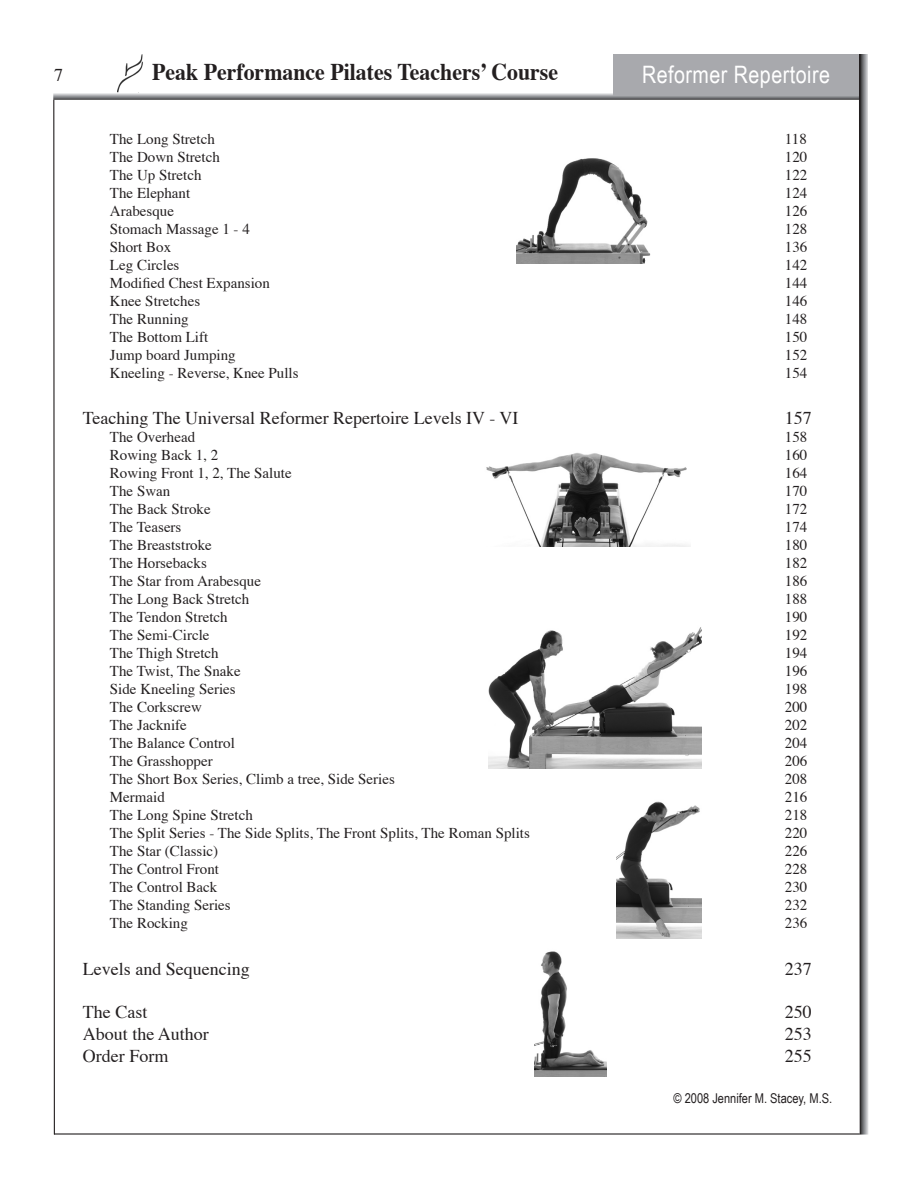
<style>
.page{position:relative;width:918px;height:1188px;background:#fff}
.page>*{position:absolute;margin:0;border:0;box-sizing:border-box;transform-origin:0 0}
.t1{font:700 24px "Times";color:#231f20;scale:.91 1}
.t2{font:24px "Arial Narrow";letter-spacing:.02em;color:#fff}
.t3{font:18px "Times";color:#231f20}
.t4{font:15px "Times";color:#231f20}
.t5{font:13.5px "Arial Narrow";color:#231f20}
</style>
<div class="page">
<svg style="left:53px;top:100px;width:2px;height:1035px;background:#828080"></svg>
<hr style="left:54px;top:1133px;width:806px;height:2px;background:#231f20">
<svg style="left:53px;top:92px;width:801px;height:8px;background:#9e9fa1"></svg>
<svg style="left:854px;top:54px;width:15px;height:1081px"></svg>
<div style="left:614px;top:54px;width:245px;height:41px;background:#a8a9ad"></div>
<img style="left:118px;top:54px;width:25px;height:38px">
<img style="left:486px;top:453px;width:201px;height:93px">
<img style="left:517px;top:158px;width:134px;height:105px">
<img style="left:488px;top:627px;width:214px;height:142px">
<img style="left:535px;top:951px;width:71px;height:126px">
<img style="left:617px;top:801px;width:85px;height:137px">
<p class="t3" style="left:54px;top:58px;width:10px">7</p>
<h1 class="t1" style="left:152px;top:48px;width:448px">Peak Performance Pilates Teachers’ Course</h1>
<h1 class="t2" style="left:642px;top:61px;width:189px">Reformer Repertoire</h1>
<p class="t4" style="left:110px;top:125px;width:106px">The Long Stretch</p>
<p class="t4" style="left:785px;top:125px;width:23px">118</p>
<p class="t4" style="left:110px;top:143px;width:111px">The Down Stretch</p>
<p class="t4" style="left:785px;top:143px;width:24px">120</p>
<p class="t4" style="left:110px;top:161px;width:93px">The Up Stretch</p>
<p class="t4" style="left:785px;top:161px;width:24px">122</p>
<p class="t4" style="left:110px;top:179px;width:82px">The Elephant</p>
<p class="t4" style="left:785px;top:179px;width:24px">124</p>
<p class="t4" style="left:110px;top:197px;width:66px">Arabesque</p>
<p class="t4" style="left:785px;top:197px;width:24px">126</p>
<p class="t4" style="left:110px;top:215px;width:141px">Stomach Massage 1 - 4</p>
<p class="t4" style="left:785px;top:215px;width:24px">128</p>
<p class="t4" style="left:110px;top:233px;width:63px">Short Box</p>
<p class="t4" style="left:785px;top:233px;width:24px">136</p>
<p class="t4" style="left:110px;top:251px;width:71px">Leg Circles</p>
<p class="t4" style="left:785px;top:251px;width:24px">142</p>
<p class="t4" style="left:110px;top:269px;width:162px">Modified Chest Expansion</p>
<p class="t4" style="left:785px;top:269px;width:24px">144</p>
<p class="t4" style="left:110px;top:287px;width:92px">Knee Stretches</p>
<p class="t4" style="left:785px;top:287px;width:24px">146</p>
<p class="t4" style="left:110px;top:305px;width:80px">The Running</p>
<p class="t4" style="left:785px;top:305px;width:24px">148</p>
<p class="t4" style="left:110px;top:323px;width:100px">The Bottom Lift</p>
<p class="t4" style="left:785px;top:323px;width:24px">150</p>
<p class="t4" style="left:110px;top:341px;width:127px">Jump board Jumping</p>
<p class="t4" style="left:785px;top:341px;width:24px">152</p>
<p class="t4" style="left:110px;top:359px;width:190px">Kneeling - Reverse, Knee Pulls</p>
<p class="t4" style="left:785px;top:359px;width:24px">154</p>
<p class="t3" style="left:83px;top:402px;width:437px">Teaching The Universal Reformer Repertoire Levels IV - VI</p>
<p class="t3" style="left:785px;top:402px;width:28px">157</p>
<p class="t4" style="left:110px;top:423px;width:87px">The Overhead</p>
<p class="t4" style="left:785px;top:423px;width:24px">158</p>
<p class="t4" style="left:110px;top:441px;width:110px">Rowing Back 1, 2</p>
<p class="t4" style="left:785px;top:441px;width:24px">160</p>
<p class="t4" style="left:110px;top:459px;width:183px">Rowing Front 1, 2, The Salute</p>
<p class="t4" style="left:785px;top:459px;width:24px">164</p>
<p class="t4" style="left:110px;top:477px;width:62px">The Swan</p>
<p class="t4" style="left:785px;top:477px;width:24px">170</p>
<p class="t4" style="left:110px;top:495px;width:102px">The Back Stroke</p>
<p class="t4" style="left:785px;top:495px;width:24px">172</p>
<p class="t4" style="left:110px;top:513px;width:73px">The Teasers</p>
<p class="t4" style="left:785px;top:513px;width:24px">174</p>
<p class="t4" style="left:110px;top:531px;width:104px">The Breaststroke</p>
<p class="t4" style="left:785px;top:531px;width:24px">180</p>
<p class="t4" style="left:110px;top:549px;width:99px">The Horsebacks</p>
<p class="t4" style="left:785px;top:549px;width:24px">182</p>
<p class="t4" style="left:110px;top:567px;width:153px">The Star from Arabesque</p>
<p class="t4" style="left:785px;top:567px;width:24px">186</p>
<p class="t4" style="left:110px;top:585px;width:141px">The Long Back Stretch</p>
<p class="t4" style="left:785px;top:585px;width:24px">188</p>
<p class="t4" style="left:110px;top:603px;width:119px">The Tendon Stretch</p>
<p class="t4" style="left:785px;top:603px;width:24px">190</p>
<p class="t4" style="left:110px;top:621px;width:101px">The Semi-Circle</p>
<p class="t4" style="left:785px;top:621px;width:24px">192</p>
<p class="t4" style="left:110px;top:639px;width:110px">The Thigh Stretch</p>
<p class="t4" style="left:785px;top:639px;width:24px">194</p>
<p class="t4" style="left:110px;top:657px;width:132px">The Twist, The Snake</p>
<p class="t4" style="left:785px;top:657px;width:24px">196</p>
<p class="t4" style="left:110px;top:675px;width:127px">Side Kneeling Series</p>
<p class="t4" style="left:785px;top:675px;width:24px">198</p>
<p class="t4" style="left:110px;top:693px;width:94px">The Corkscrew</p>
<p class="t4" style="left:785px;top:693px;width:24px">200</p>
<p class="t4" style="left:110px;top:711px;width:79px">The Jacknife</p>
<p class="t4" style="left:785px;top:711px;width:24px">202</p>
<p class="t4" style="left:110px;top:729px;width:126px">The Balance Control</p>
<p class="t4" style="left:785px;top:729px;width:24px">204</p>
<p class="t4" style="left:110px;top:747px;width:104px">The Grasshopper</p>
<p class="t4" style="left:785px;top:747px;width:24px">206</p>
<p class="t4" style="left:110px;top:765px;width:286px">The Short Box Series, Climb a tree, Side Series</p>
<p class="t4" style="left:785px;top:765px;width:24px">208</p>
<p class="t4" style="left:110px;top:783px;width:56px">Mermaid</p>
<p class="t4" style="left:785px;top:783px;width:24px">216</p>
<p class="t4" style="left:110px;top:801px;width:144px">The Long Spine Stretch</p>
<p class="t4" style="left:785px;top:801px;width:24px">218</p>
<p class="t4" style="left:110px;top:819px;width:422px">The Split Series - The Side Splits, The Front Splits, The Roman Splits</p>
<p class="t4" style="left:785px;top:819px;width:24px">220</p>
<p class="t4" style="left:110px;top:837px;width:110px">The Star (Classic)</p>
<p class="t4" style="left:785px;top:837px;width:24px">226</p>
<p class="t4" style="left:110px;top:855px;width:111px">The Control Front</p>
<p class="t4" style="left:785px;top:855px;width:24px">228</p>
<p class="t4" style="left:110px;top:873px;width:109px">The Control Back</p>
<p class="t4" style="left:785px;top:873px;width:24px">230</p>
<p class="t4" style="left:110px;top:891px;width:122px">The Standing Series</p>
<p class="t4" style="left:785px;top:891px;width:24px">232</p>
<p class="t4" style="left:110px;top:909px;width:79px">The Rocking</p>
<p class="t4" style="left:785px;top:909px;width:24px">236</p>
<p class="t3" style="left:83px;top:952px;width:168px">Levels and Sequencing</p>
<p class="t3" style="left:785px;top:952px;width:28px">237</p>
<p class="t3" style="left:83px;top:996px;width:66px">The Cast</p>
<p class="t3" style="left:785px;top:996px;width:28px">250</p>
<p class="t3" style="left:83px;top:1017px;width:128px">About the Author</p>
<p class="t3" style="left:785px;top:1017px;width:28px">253</p>
<p class="t3" style="left:83px;top:1039px;width:87px">Order Form</p>
<p class="t3" style="left:785px;top:1039px;width:28px">255</p>
<p class="t5" style="left:674px;top:1090px;width:160px">© 2008 Jennifer M. Stacey, M.S.</p>
</div>
